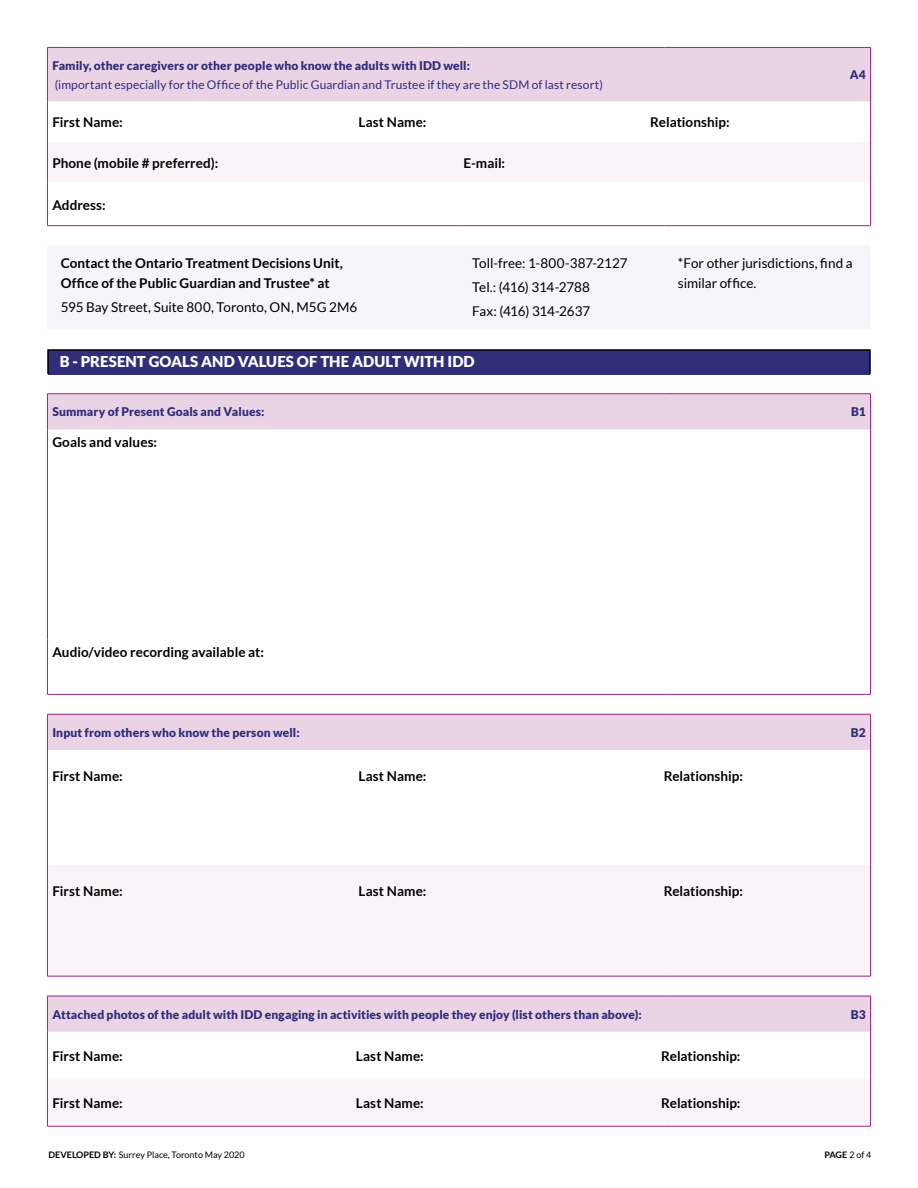
<style>
.page{position:relative;width:918px;height:1188px;background:#fff}
.page>*{position:absolute;margin:0;border:0;box-sizing:border-box;transform-origin:0 0}
.t1{font:900 15px "Lato";color:#fff}
.t2{font:700 13.5px/19.5px "Lato";letter-spacing:.005em;color:#000}
.t3{font:13.5px/24px "Lato";color:#000}
.t4{font:900 12px "Lato";letter-spacing:.01em;color:#302d79}
.t5{font:12px "Lato";letter-spacing:.01em;color:#302d79}
.t6{font:9px "Lato";color:#000}
.t7{font:700 9px "Lato";color:#000}
.s1{font-weight:700}
.s2{font-weight:400}
</style>
<div class="page">
<div style="left:48px;top:48px;width:822px;height:53px;background:#ebd3e6"></div>
<div style="left:48px;top:142px;width:822px;height:40px;background:#faf4f9"></div>
<hr style="left:47px;top:47px;width:412px;height:1px;background:#9c2480">
<hr style="left:459px;top:47px;width:205px;height:1px;background:#9c2480">
<hr style="left:664px;top:47px;width:207px;height:1px;background:#9c2480">
<hr style="left:870px;top:48px;width:1px;height:53px;background:#9c2480">
<hr style="left:870px;top:101px;width:1px;height:41px;background:#9c2480">
<hr style="left:870px;top:142px;width:1px;height:40px;background:#9c2480">
<hr style="left:870px;top:182px;width:1px;height:43px;background:#9c2480">
<hr style="left:47px;top:225px;width:412px;height:1px;background:#9c2480">
<hr style="left:459px;top:225px;width:205px;height:1px;background:#9c2480">
<hr style="left:664px;top:225px;width:207px;height:1px;background:#9c2480">
<hr style="left:47px;top:48px;width:1px;height:53px;background:#9c2480">
<hr style="left:47px;top:101px;width:1px;height:41px;background:#9c2480">
<hr style="left:47px;top:142px;width:1px;height:40px;background:#9c2480">
<hr style="left:47px;top:182px;width:1px;height:43px;background:#9c2480">
<div style="left:48px;top:350px;width:822px;height:24px;background:#302d79"></div>
<hr style="left:47px;top:349px;width:824px;height:2px;background:#000">
<hr style="left:47px;top:351px;width:2px;height:23px;background:#000">
<hr style="left:869px;top:351px;width:2px;height:23px;background:#000">
<div style="left:48px;top:394px;width:822px;height:35px;background:#ebd3e6"></div>
<hr style="left:47px;top:393px;width:617px;height:1px;background:#9c2480">
<hr style="left:664px;top:393px;width:207px;height:1px;background:#9c2480">
<hr style="left:870px;top:394px;width:1px;height:35px;background:#9c2480">
<hr style="left:870px;top:429px;width:1px;height:210px;background:#9c2480">
<hr style="left:870px;top:639px;width:1px;height:55px;background:#9c2480">
<hr style="left:47px;top:694px;width:617px;height:1px;background:#9c2480">
<hr style="left:664px;top:694px;width:207px;height:1px;background:#9c2480">
<hr style="left:47px;top:394px;width:1px;height:35px;background:#9c2480">
<hr style="left:47px;top:429px;width:1px;height:210px;background:#9c2480">
<hr style="left:47px;top:639px;width:1px;height:55px;background:#9c2480">
<div style="left:48px;top:715px;width:822px;height:35px;background:#ebd3e6"></div>
<div style="left:47px;top:865px;width:824px;height:111px;background:#faf4f9"></div>
<hr style="left:47px;top:714px;width:617px;height:1px;background:#9c2480">
<hr style="left:664px;top:714px;width:207px;height:1px;background:#9c2480">
<hr style="left:870px;top:714px;width:1px;height:36px;background:#9c2480">
<hr style="left:870px;top:750px;width:1px;height:115px;background:#9c2480">
<hr style="left:870px;top:865px;width:1px;height:111px;background:#9c2480">
<hr style="left:47px;top:976px;width:617px;height:1px;background:#9c2480">
<hr style="left:664px;top:976px;width:207px;height:1px;background:#9c2480">
<hr style="left:47px;top:714px;width:1px;height:36px;background:#9c2480">
<hr style="left:47px;top:750px;width:1px;height:115px;background:#9c2480">
<hr style="left:47px;top:865px;width:1px;height:111px;background:#9c2480">
<div style="left:48px;top:997px;width:822px;height:35px;background:#ebd3e6"></div>
<div style="left:47px;top:1079px;width:824px;height:47px;background:#faf4f9"></div>
<hr style="left:47px;top:996px;width:617px;height:1px;background:#9c2480">
<hr style="left:664px;top:996px;width:207px;height:1px;background:#9c2480">
<hr style="left:870px;top:996px;width:1px;height:36px;background:#9c2480">
<hr style="left:870px;top:1032px;width:1px;height:47px;background:#9c2480">
<hr style="left:870px;top:1079px;width:1px;height:47px;background:#9c2480">
<hr style="left:47px;top:1126px;width:617px;height:1px;background:#9c2480">
<hr style="left:664px;top:1126px;width:207px;height:1px;background:#9c2480">
<hr style="left:47px;top:996px;width:1px;height:36px;background:#9c2480">
<hr style="left:47px;top:1032px;width:1px;height:47px;background:#9c2480">
<hr style="left:47px;top:1079px;width:1px;height:47px;background:#9c2480">
<p class="t4" style="left:52px;top:58px;width:419px">Family, other caregivers or other people who know the adults with IDD well:</p>
<p class="t5" style="left:55px;top:78px;width:550px">(important especially for the Office of the Public Guardian and Trustee if they are the SDM of last resort)</p>
<p class="t2" style="left:52px;top:113px;width:72px">First Name:</p>
<p class="t2" style="left:359px;top:113px;width:69px">Last Name:</p>
<p class="t2" style="left:650px;top:113px;width:81px">Relationship:</p>
<p class="t2" style="left:52px;top:153px;width:167px">Phone (mobile # preferred):</p>
<p class="t2" style="left:464px;top:153px;width:43px">E-mail:</p>
<p class="t2" style="left:52px;top:195px;width:55px">Address:</p>
<p class="t4" style="left:850px;top:68px;width:17px">A4</p>
<p class="t3" style="left:472px;top:251px;width:157px">Toll-free: 1-800-387-2127<br>Tel.: (416) 314-2788<br>Fax: (416) 314-2637</p>
<p class="t3" style="left:678px;top:254px;width:176px;line-height:19.5px">*For other jurisdictions, find a similar office.</p>
<p class="t1" style="left:60px;top:352px;width:417px">B - PRESENT GOALS AND VALUES OF THE ADULT WITH IDD</p>
<p class="t2" style="left:61px;top:253px;width:284px">Contact the Ontario Treatment Decisions Unit,<br>Office of the Public Guardian and Trustee* at</p>
<p class="t3" style="left:61px;top:295px;width:298px">595 Bay Street, Suite 800, Toronto, ON, M5G 2M6</p>
<p class="t4" style="left:52px;top:405px;width:214px">Summary of Present Goals and Values:</p>
<p class="t4" style="left:851px;top:405px;width:16px">B1</p>
<p class="t2" style="left:52px;top:432px;width:106px">Goals and values:</p>
<p class="t2" style="left:52px;top:642px;width:213px">Audio/video recording available at:</p>
<p class="t4" style="left:52px;top:726px;width:249px">Input from others who know the person well:</p>
<p class="t4" style="left:851px;top:726px;width:16px">B2</p>
<p class="t2" style="left:52px;top:766px;width:72px">First Name:</p>
<p class="t2" style="left:359px;top:766px;width:69px">Last Name:</p>
<p class="t2" style="left:664px;top:766px;width:81px">Relationship:</p>
<p class="t2" style="left:52px;top:881px;width:72px">First Name:</p>
<p class="t2" style="left:359px;top:881px;width:69px">Last Name:</p>
<p class="t2" style="left:664px;top:881px;width:81px">Relationship:</p>
<p class="t4" style="left:52px;top:1007px;width:591px">Attached photos of the adult with IDD engaging in activities with people they enjoy (list others than above):</p>
<p class="t4" style="left:851px;top:1007px;width:16px">B3</p>
<p class="t2" style="left:52px;top:1046px;width:72px">First Name:</p>
<p class="t2" style="left:356px;top:1046px;width:69px">Last Name:</p>
<p class="t2" style="left:661px;top:1046px;width:81px">Relationship:</p>
<p class="t2" style="left:52px;top:1093px;width:72px">First Name:</p>
<p class="t2" style="left:356px;top:1093px;width:69px">Last Name:</p>
<p class="t2" style="left:661px;top:1093px;width:81px">Relationship:</p>
<p class="t6" style="left:49px;top:1150px;width:198px"><span class="s1">DEVELOPED BY:</span> Surrey Place, Toronto May 2020</p>
<p class="t7" style="left:824px;top:1149px;width:49px">PAGE <span class="s2">2 of 4</span></p>
</div>
